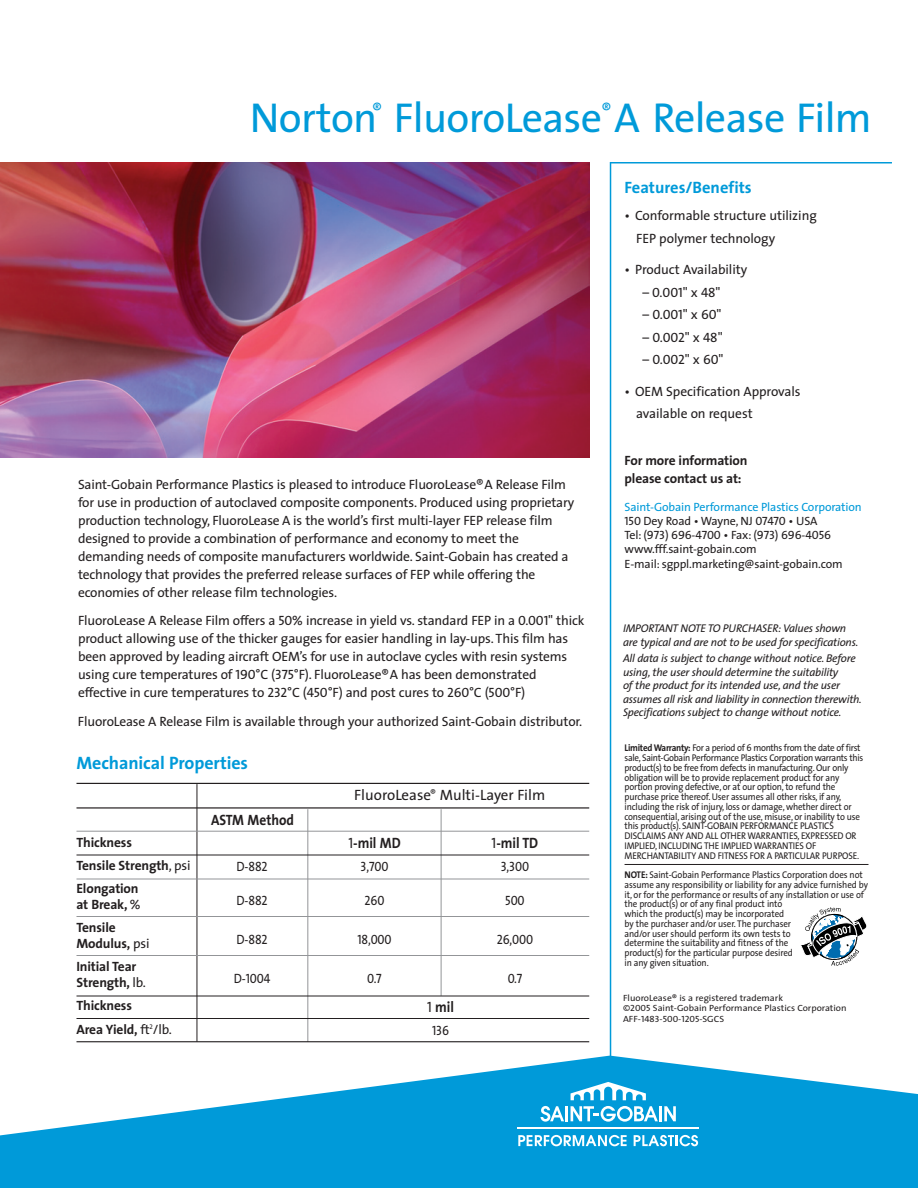
<style>
.page{position:relative;width:918px;height:1188px;background:#fff}
.page>*{position:absolute;margin:0;border:0;box-sizing:border-box;transform-origin:0 0}
.t1{font:42px "The Sans";letter-spacing:-.015em;color:#009ad9}
.t2{font:700 18px "The Sans";letter-spacing:-.005em;color:#009ad9}
.t3{font:18px "The Sans";color:#009ad9}
.t4{font:700 16.5px "The Sans";color:#009ad9}
.t5{font:700 15px "The Sans";color:#231f20;scale:.9 1}
.t6{font:15px "The Sans";color:#231f20}
.t7{font:13.5px/18px "The Sans";letter-spacing:-.01em;color:#231f20}
.t8{font:700 13.5px/23.2px "The Sans";letter-spacing:-.01em;color:#231f20}
.t9{font:13.5px "The Sans Caps";letter-spacing:-.01em;color:#231f20;scale:.9 1}
.t10{font:13.5px "The Sans Caps";letter-spacing:-.01em;color:#231f20}
.t11{font:12px/14.2px "The Sans";letter-spacing:-.01em;color:#009ad9}
.t12{font:12px/14.2px "The Sans";letter-spacing:-.01em;color:#231f20}
.t13{font:12px "The Sans Caps";letter-spacing:-.01em;color:#231f20}
.t14{font:italic 11.25px/13.5px "The Sans";letter-spacing:-.02em;color:#231f20}
.t15{font:9.75px/9.8px "The Sans";letter-spacing:-.02em;color:#231f20;scale:.92 1}
.t16{font:9px/10.5px "The Sans";color:#231f20;scale:1.06 1}
.t17{font:9px "The Sans Caps";color:#231f20;scale:1.06 1}
.s1{font-family:"The Sans Caps"}
.s2{font-weight:400}
.s3{font-family:"The Sans Caps";font-weight:400}
.s4{font-family:"The Sans"}
.s5{font-family:"The Sans Caps";color:#231f20}
.s6{color:#231f20}
.s7{font-weight:700}
</style>
<div class="page">
<img style="left:0;top:162px;width:589px;height:295px">
<svg style="left:0;top:1056px;width:918px;height:132px;fill:#009ad9"></svg>
<hr style="left:610px;top:162px;width:1px;height:907px;background:#009ad9">
<hr style="left:611px;top:162px;width:281px;height:2px;background:#009ad9">
<svg style="left:571px;top:1082px;width:75px;height:18px"></svg>
<hr style="left:517px;top:1127px;width:182px;height:2px;background:#fff">
<hr style="left:659px;top:1106px;width:3px;height:15px;background:#fff">
<svg style="left:664px;top:1106px;width:12px;height:15px"></svg>
<hr style="left:565px;top:1106px;width:3px;height:15px;background:#fff">
<svg style="left:541px;top:1106px;width:23px;height:16px"></svg>
<svg style="left:571px;top:1106px;width:87px;height:16px"></svg>
<svg style="left:518px;top:1135px;width:109px;height:11px"></svg>
<svg style="left:634px;top:1135px;width:64px;height:11px"></svg>
<hr style="left:197px;top:784px;width:1px;height:258px;background:#231f20">
<hr style="left:307px;top:809px;width:1px;height:233px;background:#939598">
<hr style="left:441px;top:809px;width:1px;height:187px;background:#939598">
<hr style="left:76px;top:807px;width:513px;height:2px;background:#231f20">
<hr style="left:76px;top:783px;width:513px;height:1px;background:#231f20">
<hr style="left:76px;top:855px;width:513px;height:1px;background:#231f20">
<hr style="left:76px;top:831px;width:513px;height:1px;background:#939598">
<hr style="left:76px;top:879px;width:513px;height:1px;background:#939598">
<hr style="left:76px;top:916px;width:513px;height:1px;background:#939598">
<hr style="left:76px;top:955px;width:513px;height:1px;background:#939598">
<hr style="left:76px;top:1018px;width:513px;height:1px;background:#231f20">
<hr style="left:76px;top:996px;width:513px;height:1px;background:#231f20">
<hr style="left:76px;top:1041px;width:513px;height:1px;background:#231f20">
<hr style="left:625px;top:864px;width:243px;height:1px;background:#231f20">
<svg style="left:800px;top:907px;width:67px;height:59px"></svg>
<h1 class="t1" style="left:250px;top:102px;width:624px">Norton FluoroLease A Release Film</h1>
<h2 class="t3" style="left:372px;top:103px;width:12px">®</h2>
<h2 class="t3" style="left:602px;top:103px;width:12px">®</h2>
<p class="t7" style="left:78px;top:477px;width:498px">Saint-Gobain Performance Plastics is pleased to introduce FluoroLease®A Release Film for use in production of autoclaved composite components. Produced using proprietary production technology, FluoroLease A is the world’s first multi-layer FEP release film designed to provide a combination of performance and economy to meet the demanding needs of composite manufacturers worldwide. Saint-Gobain has created a technology that provides the preferred release surfaces of FEP while offering the economies of other release film technologies.</p>
<p class="t7" style="left:78px;top:613px;width:508px">FluoroLease A Release Film offers a <span class="s1">50</span>% increase in yield vs. standard FEP in a <span class="s1">0.001"</span> thick product allowing use of the thicker gauges for easier handling in lay-ups. This film has been approved by leading aircraft OEM’s for use in autoclave cycles with resin systems using cure temperatures of <span class="s1">190</span>°C (<span class="s1">375</span>°F). FluoroLease®A has been demonstrated effective in cure temperatures to <span class="s1">232</span>°C (<span class="s1">450</span>°F) and post cures to <span class="s1">260</span>°C (<span class="s1">500</span>°F)</p>
<p class="t7" style="left:78px;top:714px;width:506px">FluoroLease A Release Film is available through your authorized Saint-Gobain distributor.</p>
<h2 class="t2" style="left:77px;top:756px;width:173px">Mechanical Properties</h2>
<p class="t8" style="left:76px;top:832px;width:116px">Thickness<br>Tensile Strength<span class="s2">, psi<br></span>Elongation</p>
<p class="t8" style="left:76px;top:894px;width:66px">at Break, <span class="s2">%<br></span>Tensile</p>
<p class="t8" style="left:76px;top:933px;width:75px">Modulus, <span class="s2">psi<br></span>Initial Tear</p>
<p class="t8" style="left:76px;top:972px;width:97px">Strength, <span class="s2">lb.<br></span>Thickness<br>Area Yield, <span class="s2">ft</span><sup>2</sup><span class="s2">/lb.</span></p>
<p class="t5" style="left:211px;top:814px;width:94px">ASTM Method</p>
<p class="t9" style="left:237px;top:859px;width:36px">D-882</p>
<p class="t9" style="left:237px;top:893px;width:36px">D-882</p>
<p class="t9" style="left:237px;top:932px;width:36px">D-882</p>
<p class="t9" style="left:234px;top:971px;width:42px">D-1004</p>
<p class="t6" style="left:354px;top:789px;width:193px">FluoroLease<sup>®</sup> Multi-Layer Film</p>
<p class="t5" style="left:348px;top:838px;width:60px"><span class="s3">1</span>-mil MD</p>
<p class="t9" style="left:361px;top:859px;width:33px">3,700</p>
<p class="t9" style="left:365px;top:893px;width:24px">260</p>
<p class="t9" style="left:357px;top:932px;width:40px">18,000</p>
<p class="t9" style="left:367px;top:971px;width:18px">0.7</p>
<p class="t5" style="left:427px;top:1001px;width:31px"><span class="s3">1</span> mil</p>
<p class="t9" style="left:432px;top:1022px;width:20px">136</p>
<p class="t5" style="left:492px;top:838px;width:53px"><span class="s3">1</span>-mil TD</p>
<p class="t9" style="left:501px;top:859px;width:33px">3,300</p>
<p class="t9" style="left:505px;top:893px;width:23px">500</p>
<p class="t9" style="left:497px;top:932px;width:42px">26,000</p>
<p class="t9" style="left:508px;top:971px;width:18px">0.7</p>
<p class="t4" style="left:625px;top:181px;width:129px">Features/Benefits</p>
<p class="t7" style="left:636px;top:206px;width:182px;line-height:22.5px;text-indent:-12px">• Conformable structure utilizing<br>FEP polymer technology</p>
<p class="t7" style="left:625px;top:262px;width:124px">• Product Availability</p>
<p class="t10" style="left:642px;top:284px;width:80px"><span class="s4">–</span> 0.001<span class="s4">" x</span> 48<span class="s4">"</span></p>
<p class="t10" style="left:643px;top:307px;width:80px"><span class="s4">–</span> 0.001<span class="s4">" x</span> 60<span class="s4">"</span></p>
<p class="t10" style="left:643px;top:329px;width:82px"><span class="s4">–</span> 0.002<span class="s4">" x</span> 48<span class="s4">"</span></p>
<p class="t10" style="left:643px;top:352px;width:82px"><span class="s4">–</span> 0.002<span class="s4">" x</span> 60<span class="s4">"</span></p>
<p class="t7" style="left:636px;top:381px;width:166px;line-height:22.5px;text-indent:-12px">• OEM Specification Approvals available on request</p>
<p class="t8" style="left:625px;top:453px;width:125px;line-height:18px">For more information please contact us at:</p>
<p class="t11" style="left:625px;top:501px;width:239px">Saint-Gobain Performance Plastics Corporation<br><span class="s5">150</span> <span class="s6">Dey Road • Wayne, NJ</span> <span class="s5">07470</span> <span class="s6">• USA</span></p>
<p class="t13" style="left:625px;top:528px;width:208px"><span class="s4">Tel:</span> (973) 696-4700 <span class="s4">• Fax:</span> (973) 696-4056</p>
<p class="t12" style="left:625px;top:543px;width:220px">www.fff.saint-gobain.com<br>E-mail: sgppl.marketing@saint-gobain.com</p>
<p class="t14" style="left:623px;top:623px;width:237px">IMPORTANT NOTE TO PURCHASER: Values shown are typical and are not to be used for specifications.</p>
<p class="t14" style="left:623px;top:653px;width:240px">All data is subject to change without notice. Before using, the user should determine the suitability<br>of the product for its intended use, and the user assumes all risk and liability in connection therewith.<br>Specifications subject to change without notice.</p>
<p class="t15" style="left:625px;top:744px;width:261px"><span class="s7">Limited Warranty:</span> For a period of 6 months from the date of first sale, Saint-Gobain Performance Plastics Corporation warrants this product(s) to be free from defects in manufacturing. Our only obligation will be to provide replacement product for any portion proving defective, or at our option, to refund the purchase price thereof. User assumes all other risks, if any, including the risk of injury, loss or damage, whether direct or consequential, arising out of the use, misuse, or inability to use this product(s). SAINT-GOBAIN PERFORMANCE PLASTICS DISCLAIMS ANY AND ALL OTHER WARRANTIES, EXPRESSED OR IMPLIED, INCLUDING THE IMPLIED WARRANTIES OF MERCHANTABILITY AND FITNESS FOR A PARTICULAR PURPOSE.</p>
<p class="t15" style="left:625px;top:871px;width:266px"><span class="s7">NOTE:</span> Saint-Gobain Performance Plastics Corporation does not assume any responsibility or liability for any advice furnished by it, or for the performance or results of any installation or use of the product(s) or of any final product into<br>which the product(s) may be incorporated<br>by the purchaser and/or user. The purchaser<br>and/or user should perform its own tests to<br>determine the suitability and fitness of the<br>product(s) for the particular purpose desired<br>in any given situation.</p>
<p class="t16" style="left:623px;top:993px;width:212px">FluoroLease® is a registered trademark<br>©<span class="s1">2005</span> Saint-Gobain Performance Plastics Corporation</p>
<p class="t17" style="left:623px;top:1013px;width:97px"><span class="s4">AFF-</span>1483-500-1205<span class="s4">-SGCS</span></p>
</div>
